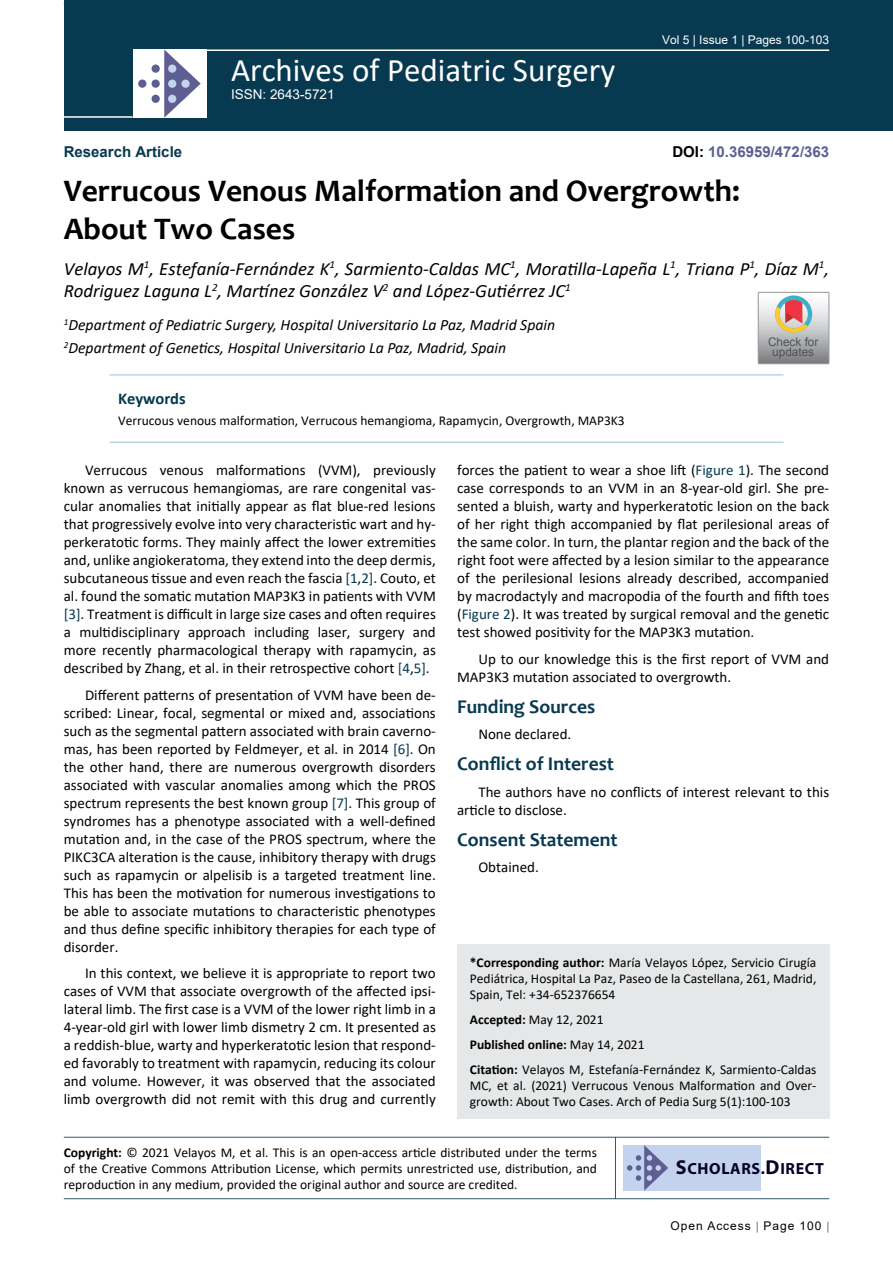
<style>
.page{position:relative;width:893px;height:1263px;background:#fff}
.page>*{position:absolute;margin:0;border:0;box-sizing:border-box;transform-origin:0 0}
.t1{font:33px "Calibri";color:#fff}
.t2{font:700 31.5px/37.8px "Candara";color:#000}
.t3{font:700 19.5px "Candara";color:#073950}
.t4{font:italic 18.75px/22.5px "Calibri";color:#000}
.t5{font:700 16.5px "Calibri";color:#073950}
.t6{font:700 16.2px "Myriad Pro";letter-spacing:.04em;color:#050128}
.t7{font:italic 15.75px/23.1px "Calibri";color:#000}
.t8{font:15px/18px "Calibri";color:#000;text-align:justify}
.t9{font:700 15px "Arial";color:#5e5f93}
.t10{font:700 15px "Arial";color:#073950}
.t11{font:13.5px/16.2px "Calibri";color:#000;text-align:justify}
.t12{font:13.5px "Arial";color:#fff}
.t13{font:12px "Arial";color:#fff}
.t14{font:12px "Arial";letter-spacing:.08em;color:#000}
.t15{font:11.85px/10.2px "Arial";color:#535353;text-align:center}
.s1{color:#000}
.s2{color:#073950}
.s3{font-weight:700}
.s4{font-size:20.25px}
</style>
<div class="page">
<div style="left:64px;top:0;width:829px;height:131px;background:#073950"></div>
<div style="left:457px;top:944px;width:372px;height:175px;background:#e6e7e8"></div>
<hr style="left:64px;top:1137px;width:765px;height:1px;background:#073950">
<hr style="left:64px;top:1198px;width:765px;height:1px;background:#073950">
<hr style="left:615px;top:1137px;width:1px;height:62px;background:#073950">
<hr style="left:204px;top:49px;width:625px;height:2px;background:#fff">
<hr style="left:64px;top:116px;width:69px;height:2px;background:#fff">
<div style="left:133px;top:49px;width:74px;height:69px;background:#fff"></div>
<svg style="left:164px;top:49px;width:37px;height:69px"></svg>
<div style="left:152px;top:65px;width:8px;height:8px;background:#5e5e92;border-radius:50%"></div>
<div style="left:138px;top:80px;width:8px;height:8px;background:#5e5e92;border-radius:50%"></div>
<div style="left:152px;top:80px;width:8px;height:8px;background:#5e5e92;border-radius:50%"></div>
<div style="left:168px;top:80px;width:8px;height:8px;background:#c3d3ee;border-radius:50%"></div>
<div style="left:181px;top:80px;width:9px;height:8px;background:#c3d3ee;border-radius:50%"></div>
<div style="left:168px;top:95px;width:8px;height:8px;background:#c3d3ee;border-radius:50%"></div>
<div style="left:168px;top:65px;width:8px;height:8px;background:#c3d3ee;border-radius:50%"></div>
<div style="left:152px;top:95px;width:8px;height:8px;background:#5e5e92;border-radius:50%"></div>
<div style="left:623px;top:1145px;width:138px;height:45px;background:#c3d3ee"></div>
<svg style="left:627px;top:1145px;width:41px;height:45px"></svg>
<hr style="left:110px;top:375px;width:673px;height:1px;background:#98c0d2">
<hr style="left:110px;top:442px;width:673px;height:1px;background:#98c0d2">
<svg style="left:758px;top:292px;width:71px;height:72px"></svg>
<h1 class="t1" style="left:231px;top:47px;width:386px">Archives of Pediatric Surgery</h1>
<p class="t12" style="left:231px;top:85px;width:105px">ISSN: 2643-5721</p>
<p class="t13" style="left:662px;top:31px;width:169px">Vol 5 | Issue 1 | Pages 100-103</p>
<p class="t9" style="left:672px;top:141px;width:158px"><span class="s1">DOI:</span> 10.36959/472/363</p>
<h2 class="t2" style="left:64px;top:172px;width:678px">Verrucous Venous Malformation and Overgrowth:<br>About Two Cases</h2>
<p class="t4" style="left:64px;top:256px;width:767px">Velayos M<sup>1</sup>, Estefanía-Fernández K<sup>1</sup>, Sarmiento-Caldas MC<sup>1</sup>, Moratilla-Lapeña L<sup>1</sup>, Triana P<sup>1</sup>, Díaz M<sup>1</sup>,<br>Rodriguez Laguna L<sup>2</sup>, Martínez González V<sup>2</sup> and López-Gutiérrez JC<sup>1</sup></p>
<p class="t7" style="left:64px;top:313px;width:493px"><sup>1</sup>Department of Pediatric Surgery, Hospital Universitario La Paz, Madrid Spain<br><sup>2</sup>Department of Genetics, Hospital Universitario La Paz, Madrid, Spain</p>
<p class="t10" style="left:64px;top:141px;width:120px">Research Article</p>
<p class="t15" style="left:768px;top:336px;width:52px">Check for updates</p>
<p class="t5" style="left:118px;top:387px;width:69px">Keywords</p>
<p class="t11" style="left:118px;top:412px;width:508px">Verrucous venous malformation, Verrucous hemangioma, Rapamycin, Overgrowth, MAP3K3</p>
<p class="t8" style="left:64px;top:461px;width:374px;text-indent:21px">Verrucous venous malformations (VVM), previously known as verrucous hemangiomas, are rare congenital vas&shy;cular anomalies that initially appear as flat blue-red lesions that progressively evolve into very characteristic wart and hy&shy;perkeratotic forms. They mainly affect the lower extremities and, unlike angiokeratoma, they extend into the deep dermis, subcutaneous tissue and even reach the fascia <span class="s2">[1</span>,<span class="s2">2]</span>. Couto, et al. found the somatic mutation MAP3K3 in patients with VVM <span class="s2">[3]</span>. Treatment is difficult in large size cases and often requires a multidisciplinary approach including laser, surgery and more recently pharmacological therapy with rapamycin, as described by Zhang, et al. in their retrospective cohort <span class="s2">[4</span>,<span class="s2">5]</span>.</p>
<p class="t8" style="left:64px;top:685px;width:374px;text-indent:21px">Different patterns of presentation of VVM have been de&shy;scribed: Linear, focal, segmental or mixed and, associations such as the segmental pattern associated with brain caverno&shy;mas, has been reported by Feldmeyer, et al. in 2014 <span class="s2">[6]</span>. On the other hand, there are numerous overgrowth disorders associated with vascular anomalies among which the PROS spectrum represents the best known group <span class="s2">[7]</span>. This group of syndromes has a phenotype associated with a well-defined mutation and, in the case of the PROS spectrum, where the PIKC3CA alteration is the cause, inhibitory therapy with drugs such as rapamycin or alpelisib is a targeted treatment line.<br>This has been the motivation for numerous investigations to be able to associate mutations to characteristic phenotypes and thus define specific inhibitory therapies for each type of disorder.</p>
<p class="t8" style="left:64px;top:964px;width:374px;text-indent:21px">In this context, we believe it is appropriate to report two cases of VVM that associate overgrowth of the affected ipsi&shy;lateral limb. The first case is a VVM of the lower right limb in a 4-year-old girl with lower limb dismetry 2 cm. It presented as a reddish-blue, warty and hyperkeratotic lesion that respond&shy;ed favorably to treatment with rapamycin, reducing its colour and volume. However, it was observed that the associated limb overgrowth did not remit with this drug and currently</p>
<p class="t8" style="left:457px;top:461px;width:374px">forces the patient to wear a shoe lift (<span class="s2">Figure 1</span>). The second case corresponds to an VVM in an 8-year-old girl. She pre&shy;sented a bluish, warty and hyperkeratotic lesion on the back of her right thigh accompanied by flat perilesional areas of the same color. In turn, the plantar region and the back of the right foot were affected by a lesion similar to the appearance of the perilesional lesions already described, accompanied by macrodactyly and macropodia of the fourth and fifth toes (<span class="s2">Figure 2</span>). It was treated by surgical removal and the genetic test showed positivity for the MAP3K3 mutation.</p>
<p class="t8" style="left:457px;top:649px;width:374px;text-indent:21px">Up to our knowledge this is the first report of VVM and<br>MAP3K3 mutation associated to overgrowth.</p>
<h3 class="t3" style="left:457px;top:694px;width:140px">Funding Sources</h3>
<p class="t8" style="left:478px;top:725px;width:94px">None declared.</p>
<h3 class="t3" style="left:457px;top:751px;width:158px">Conflict of Interest</h3>
<p class="t8" style="left:457px;top:782px;width:374px;text-indent:21px">The authors have no conflicts of interest relevant to this article to disclose.</p>
<h3 class="t3" style="left:457px;top:827px;width:162px">Consent Statement</h3>
<p class="t8" style="left:478px;top:858px;width:62px">Obtained.</p>
<p class="t11" style="left:470px;top:954px;width:348px"><span class="s3">*Corresponding author:</span> María Velayos López, Servicio Cirugía Pediátrica, Hospital La Paz, Paseo de la Castellana, 261, Madrid, Spain, Tel: +34-652376654</p>
<p class="t11" style="left:470px;top:1007px;width:348px;line-height:24.8px;text-align:left"><span class="s3">Accepted:</span> May 12, 2021<br><span class="s3">Published online:</span> May 14, 2021<br><span class="s3">Citation:</span> Velayos M, Estefanía-Fernández K, Sarmiento-Caldas</p>
<p class="t11" style="left:470px;top:1077px;width:348px">MC, et al. (2021) Verrucous Venous Malformation and Over&shy;growth: About Two Cases. Arch of Pedia Surg 5(1):100-103</p>
<p class="t11" style="left:64px;top:1144px;width:535px"><span class="s3">Copyright:</span> © 2021 Velayos M, et al. This is an open-access article distributed under the terms of the Creative Commons Attribution License, which permits unrestricted use, distribution, and reproduction in any medium, provided the original author and source are credited.</p>
<p class="t6" style="left:676px;top:1158px;width:150px"><span class="s4">S</span>CHOLARS.<span class="s4">D</span>IRECT</p>
<p class="t14" style="left:670px;top:1217px;width:152px">Open Access Page 100</p>
</div>
